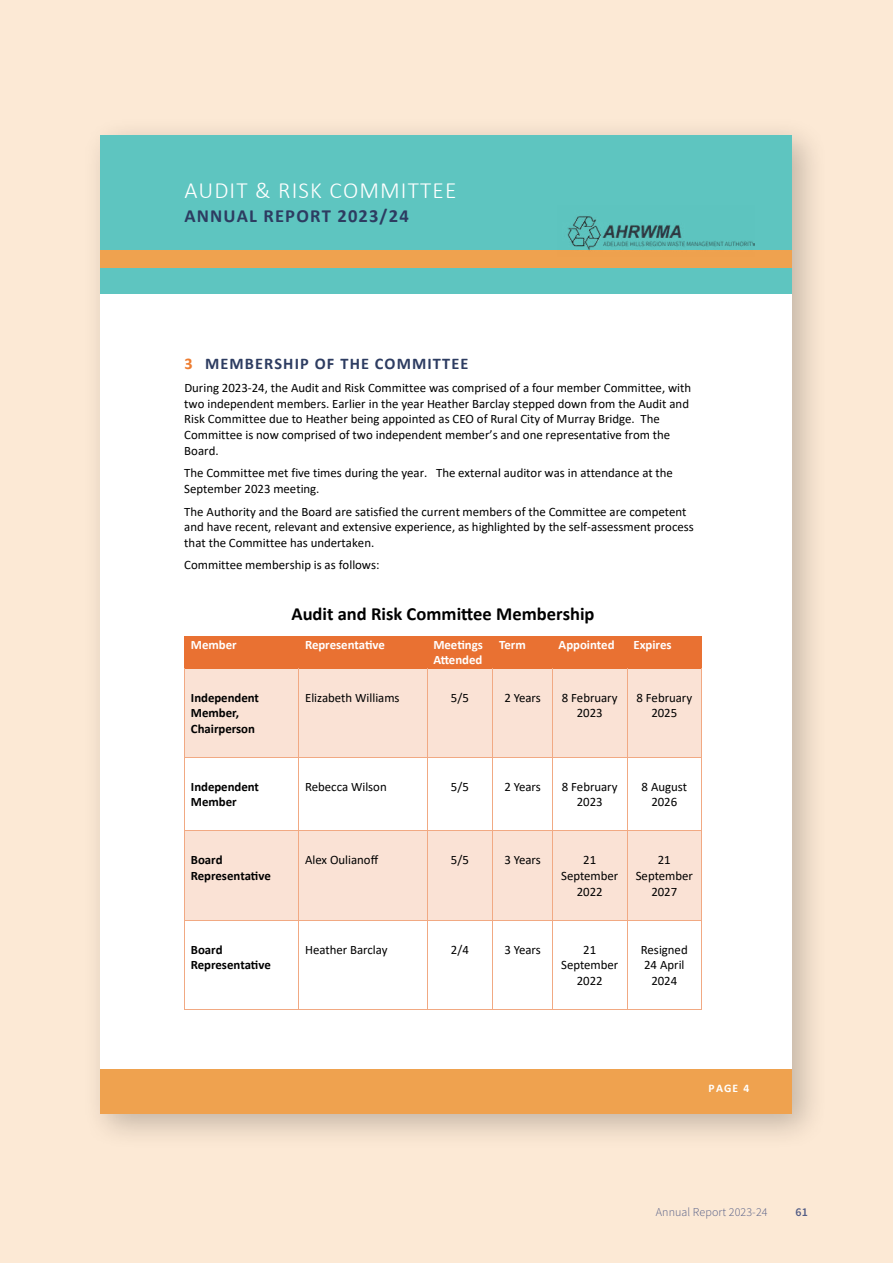
<style>
.page{position:relative;width:893px;height:1263px;background:#fce9d5}
.page>*{position:absolute;margin:0;border:0;box-sizing:border-box;transform-origin:0 0}
.t1{font:300 23.25px "Calibri";letter-spacing:.05em;color:#fff}
.t2{font:700 18.6px "Calibri";color:#000}
.t3{font:700 18.6px "Calibri";letter-spacing:.065em;color:#2d3c61}
.t4{font:700 16.35px "Calibri";letter-spacing:.065em;color:#2d3c61}
.t5{font:12.9px/15.6px "Calibri";color:#000;text-align:center}
.t6{font:700 12.9px/15.6px "Calibri";letter-spacing:-.005em;color:#000}
.t7{font:700 12.9px/15.5px "Calibri";letter-spacing:-.005em;color:#fff}
.t8{font:12px "Source Sans Variable";letter-spacing:.01em;color:#535d86}
.t9{font:700 11.55px "Calibri";color:#fff}
.s1{color:#ed7d31}
</style>
<div class="page">
<div style="left:82px;top:116px;width:747px;height:1034px;background:#000;opacity:.23"></div>
<div style="left:101px;top:135px;width:691px;height:979px;background:#fff"></div>
<div style="left:101px;top:135px;width:691px;height:159px;background:#5ec5c0"></div>
<div style="left:101px;top:1068px;width:691px;height:45px;background:#efa24f"></div>
<div style="left:101px;top:250px;width:691px;height:18px;background:#efa24f"></div>
<img style="left:567px;top:216px;width:187px;height:35px">
<div style="left:185px;top:637px;width:114px;height:31px;background:#e97132"></div>
<div style="left:299px;top:637px;width:128px;height:31px;background:#e97132"></div>
<div style="left:427px;top:637px;width:66px;height:31px;background:#e97132"></div>
<div style="left:493px;top:637px;width:59px;height:31px;background:#e97132"></div>
<div style="left:552px;top:637px;width:75px;height:31px;background:#e97132"></div>
<div style="left:627px;top:637px;width:74px;height:31px;background:#e97132"></div>
<hr style="left:185px;top:636px;width:114px;height:1px;background:#e97132">
<hr style="left:299px;top:636px;width:128px;height:1px;background:#e97132">
<hr style="left:428px;top:636px;width:65px;height:1px;background:#e97132">
<hr style="left:493px;top:636px;width:59px;height:1px;background:#e97132">
<hr style="left:553px;top:636px;width:74px;height:1px;background:#e97132">
<hr style="left:628px;top:636px;width:73px;height:1px;background:#e97132">
<hr style="left:184px;top:637px;width:1px;height:31px;background:#e97132">
<hr style="left:701px;top:637px;width:1px;height:31px;background:#e97132">
<div style="left:185px;top:668px;width:114px;height:89px;background:#fae2d5"></div>
<div style="left:299px;top:668px;width:128px;height:89px;background:#fae2d5"></div>
<div style="left:427px;top:668px;width:65px;height:89px;background:#fae2d5"></div>
<div style="left:493px;top:668px;width:59px;height:89px;background:#fae2d5"></div>
<div style="left:553px;top:668px;width:74px;height:89px;background:#fae2d5"></div>
<div style="left:627px;top:668px;width:74px;height:89px;background:#fae2d5"></div>
<hr style="left:185px;top:668px;width:114px;height:1px;background:#e97132">
<hr style="left:300px;top:668px;width:127px;height:1px;background:#e97132">
<hr style="left:428px;top:668px;width:64px;height:1px;background:#e97132">
<hr style="left:494px;top:668px;width:58px;height:1px;background:#e97132">
<hr style="left:553px;top:668px;width:74px;height:1px;background:#e97132">
<hr style="left:628px;top:668px;width:73px;height:1px;background:#e97132">
<hr style="left:184px;top:668px;width:1px;height:89px;background:#f1a983">
<hr style="left:298px;top:668px;width:1px;height:89px;background:#f1a983">
<hr style="left:427px;top:668px;width:1px;height:89px;background:#f1a983">
<hr style="left:492px;top:668px;width:1px;height:89px;background:#f1a983">
<hr style="left:552px;top:668px;width:1px;height:89px;background:#f1a983">
<hr style="left:627px;top:668px;width:1px;height:89px;background:#f1a983">
<hr style="left:701px;top:668px;width:1px;height:89px;background:#f1a983">
<hr style="left:185px;top:757px;width:114px;height:1px;background:#f1a983">
<hr style="left:299px;top:757px;width:128px;height:1px;background:#f1a983">
<hr style="left:427px;top:757px;width:65px;height:1px;background:#f1a983">
<hr style="left:493px;top:757px;width:59px;height:1px;background:#f1a983">
<hr style="left:553px;top:757px;width:74px;height:1px;background:#f1a983">
<hr style="left:627px;top:757px;width:74px;height:1px;background:#f1a983">
<hr style="left:184px;top:758px;width:1px;height:73px;background:#f1a983">
<hr style="left:298px;top:758px;width:1px;height:73px;background:#f1a983">
<hr style="left:427px;top:758px;width:1px;height:73px;background:#f1a983">
<hr style="left:492px;top:758px;width:1px;height:73px;background:#f1a983">
<hr style="left:552px;top:758px;width:1px;height:73px;background:#f1a983">
<hr style="left:627px;top:758px;width:1px;height:73px;background:#f1a983">
<hr style="left:701px;top:758px;width:1px;height:73px;background:#f1a983">
<div style="left:185px;top:831px;width:114px;height:89px;background:#fae2d5"></div>
<div style="left:299px;top:831px;width:128px;height:89px;background:#fae2d5"></div>
<div style="left:427px;top:831px;width:65px;height:89px;background:#fae2d5"></div>
<div style="left:493px;top:831px;width:59px;height:89px;background:#fae2d5"></div>
<div style="left:553px;top:831px;width:74px;height:89px;background:#fae2d5"></div>
<div style="left:627px;top:831px;width:74px;height:89px;background:#fae2d5"></div>
<hr style="left:185px;top:831px;width:114px;height:1px;background:#f1a983">
<hr style="left:299px;top:831px;width:128px;height:1px;background:#f1a983">
<hr style="left:427px;top:831px;width:65px;height:1px;background:#f1a983">
<hr style="left:493px;top:831px;width:59px;height:1px;background:#f1a983">
<hr style="left:553px;top:831px;width:74px;height:1px;background:#f1a983">
<hr style="left:627px;top:831px;width:74px;height:1px;background:#f1a983">
<hr style="left:184px;top:831px;width:1px;height:89px;background:#f1a983">
<hr style="left:298px;top:831px;width:1px;height:89px;background:#f1a983">
<hr style="left:427px;top:831px;width:1px;height:89px;background:#f1a983">
<hr style="left:492px;top:831px;width:1px;height:89px;background:#f1a983">
<hr style="left:552px;top:831px;width:1px;height:89px;background:#f1a983">
<hr style="left:627px;top:831px;width:1px;height:89px;background:#f1a983">
<hr style="left:701px;top:831px;width:1px;height:89px;background:#f1a983">
<hr style="left:185px;top:920px;width:114px;height:1px;background:#f1a983">
<hr style="left:299px;top:920px;width:128px;height:1px;background:#f1a983">
<hr style="left:427px;top:920px;width:65px;height:1px;background:#f1a983">
<hr style="left:493px;top:920px;width:59px;height:1px;background:#f1a983">
<hr style="left:553px;top:920px;width:74px;height:1px;background:#f1a983">
<hr style="left:627px;top:920px;width:74px;height:1px;background:#f1a983">
<hr style="left:184px;top:920px;width:1px;height:89px;background:#f1a983">
<hr style="left:185px;top:1009px;width:114px;height:1px;background:#f1a983">
<hr style="left:298px;top:920px;width:1px;height:89px;background:#f1a983">
<hr style="left:299px;top:1009px;width:128px;height:1px;background:#f1a983">
<hr style="left:427px;top:920px;width:1px;height:89px;background:#f1a983">
<hr style="left:427px;top:1009px;width:65px;height:1px;background:#f1a983">
<hr style="left:492px;top:920px;width:1px;height:89px;background:#f1a983">
<hr style="left:493px;top:1009px;width:59px;height:1px;background:#f1a983">
<hr style="left:552px;top:920px;width:1px;height:89px;background:#f1a983">
<hr style="left:553px;top:1009px;width:74px;height:1px;background:#f1a983">
<hr style="left:627px;top:920px;width:1px;height:89px;background:#f1a983">
<hr style="left:627px;top:1009px;width:74px;height:1px;background:#f1a983">
<hr style="left:701px;top:920px;width:1px;height:89px;background:#f1a983">
<h1 class="t1" style="left:184px;top:175px;width:274px">AUDIT &amp; RISK COMMITTEE</h1>
<h2 class="t3" style="left:184px;top:202px;width:226px">ANNUAL REPORT 2023/24</h2>
<p class="t4" style="left:184px;top:352px;width:286px"><span class="s1">3</span> MEMBERSHIP OF THE COMMITTEE</p>
<p class="t5" style="left:184px;top:380px;width:508px;text-align:left">During 2023-24, the Audit and Risk Committee was comprised of a four member Committee, with two independent members. Earlier in the year Heather Barclay stepped down from the Audit and Risk Committee due to Heather being appointed as CEO of Rural City of Murray Bridge. The Committee is now comprised of two independent member’s and one representative from the Board.</p>
<p class="t5" style="left:184px;top:465px;width:490px;text-align:left">The Committee met five times during the year. The external auditor was in attendance at the<br>September 2023 meeting.</p>
<p class="t5" style="left:184px;top:503px;width:511px;text-align:left">The Authority and the Board are satisfied the current members of the Committee are competent and have recent, relevant and extensive experience, as highlighted by the self-assessment process that the Committee has undertaken.</p>
<p class="t5" style="left:184px;top:557px;width:197px">Committee membership is as follows:</p>
<h2 class="t2" style="left:291px;top:601px;width:305px">Audit and Risk Committee Membership</h2>
<p class="t7" style="left:191px;top:637px;width:47px">Member</p>
<p class="t7" style="left:305px;top:637px;width:81px">Representative</p>
<p class="t7" style="left:433px;top:637px;width:51px">Meetings<br>Attended</p>
<p class="t7" style="left:499px;top:637px;width:28px">Term</p>
<p class="t7" style="left:559px;top:637px;width:57px">Appointed</p>
<p class="t7" style="left:633px;top:637px;width:40px">Expires</p>
<p class="t6" style="left:191px;top:689px;width:70px">Independent<br>Member,<br>Chairperson</p>
<p class="t5" style="left:305px;top:689px;width:96px">Elizabeth Williams</p>
<p class="t5" style="left:451px;top:689px;width:19px">5/5</p>
<p class="t5" style="left:504px;top:689px;width:38px">2 Years</p>
<p class="t5" style="left:562px;top:689px;width:57px">8 February<br>2023</p>
<p class="t5" style="left:636px;top:689px;width:57px">8 February<br>2025</p>
<p class="t6" style="left:191px;top:778px;width:70px">Independent<br>Member</p>
<p class="t5" style="left:305px;top:778px;width:83px">Rebecca Wilson</p>
<p class="t5" style="left:451px;top:778px;width:19px">5/5</p>
<p class="t5" style="left:504px;top:778px;width:38px">2 Years</p>
<p class="t5" style="left:562px;top:778px;width:57px">8 February<br>2023</p>
<p class="t5" style="left:642px;top:778px;width:47px">8 August<br>2026</p>
<p class="t6" style="left:191px;top:852px;width:81px">Board<br>Representative</p>
<p class="t5" style="left:305px;top:852px;width:75px">Alex Oulianoff</p>
<p class="t5" style="left:451px;top:852px;width:19px">5/5</p>
<p class="t5" style="left:504px;top:852px;width:38px">3 Years</p>
<p class="t5" style="left:561px;top:852px;width:59px">21<br>September<br>2022</p>
<p class="t5" style="left:636px;top:852px;width:59px">21<br>September<br>2027</p>
<p class="t6" style="left:191px;top:941px;width:81px">Board<br>Representative</p>
<p class="t5" style="left:305px;top:941px;width:84px">Heather Barclay</p>
<p class="t5" style="left:451px;top:941px;width:19px">2/4</p>
<p class="t5" style="left:504px;top:941px;width:38px">3 Years</p>
<p class="t5" style="left:561px;top:941px;width:59px">21<br>September<br>2022</p>
<p class="t5" style="left:641px;top:941px;width:48px">Resigned<br>24 April<br>2024</p>
<p class="t9" style="left:709px;top:1080px;width:42px">PAGE 4</p>
<p class="t8" style="left:656px;top:1205px;width:113px">Annual Report 2023-24</p>
<p class="t8" style="left:795px;top:1205px;width:14px">61</p>
</div>
